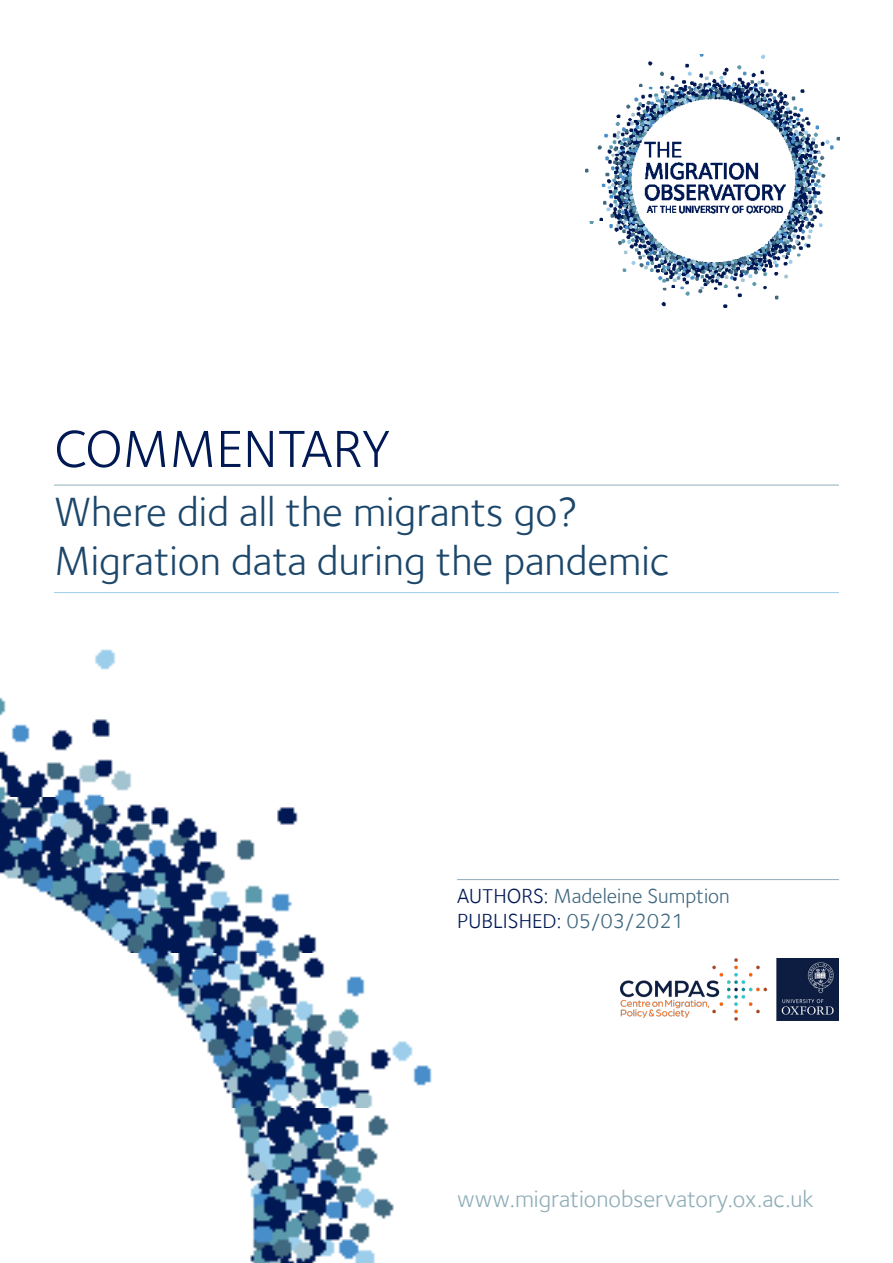
<style>
.page{position:relative;width:893px;height:1263px;background:#fff}
.page>*{position:absolute;margin:0;border:0;box-sizing:border-box;transform-origin:0 0}
.COVER_Document_Type{font:54px "Foundry Sterling";letter-spacing:-.005em;color:#001954}
.COVER_Title{font:42px/49.5px "Foundry Sterling";color:#1c476b}
.t1{font:24px "Foundry Sterling";color:#90aeb8}
.COVER_Authors{font:21px "Foundry Sterling";color:#40687e}
.COVER_Published{font:21px "Foundry Sterling";color:#001954}
.s1{color:#001954}
.s2{color:#40687e}
</style>
<div class="page">
<img style="left:0;top:649px;width:432px;height:614px">
<img style="left:585px;top:54px;width:254px;height:254px">
<hr style="left:54px;top:485px;width:785px;height:1px;background:#90aeb8">
<hr style="left:54px;top:592px;width:785px;height:1px;background:#9cceeb">
<hr style="left:457px;top:879px;width:382px;height:1px;background:#90aeb8">
<div style="left:0;top:1084px;width:212px;height:179px;background:#fff"></div>
<img style="left:621px;top:958px;width:218px;height:62px">
<p class="COVER_Document_Type" style="left:54px;top:418px;width:338px">COMMENTARY</p>
<p class="COVER_Title" style="left:54px;top:487px;width:617px">Where did all the migrants go?<br>Migration data during the pandemic</p>
<p class="COVER_Authors" style="left:457px;top:884px;width:274px"><span class="s1">AUTHORS:</span> Madeleine Sumption</p>
<p class="COVER_Published" style="left:457px;top:909px;width:229px">PUBLISHED: <span class="s2">05/03/2021</span></p>
<p class="t1" style="left:457px;top:1185px;width:358px">www.migrationobservatory.ox.ac.uk</p>
</div>
